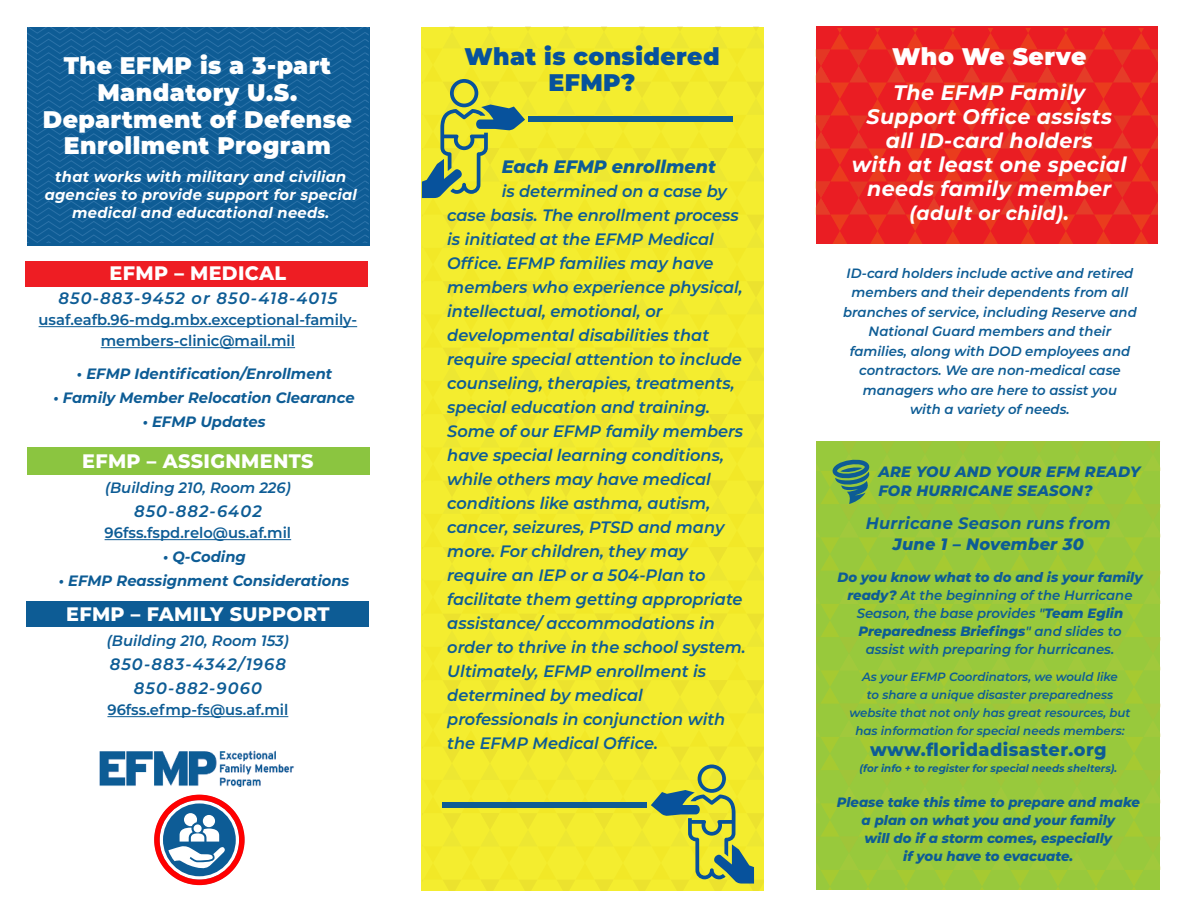
<style>
.page{position:relative;width:1188px;height:918px;background:#fff}
.page>*{position:absolute;margin:0;border:0;box-sizing:border-box;transform-origin:0 0}
.t1{font:900 24px/26.7px "Montserrat";letter-spacing:.02em;color:#fff;text-align:center}
.t2{font:900 24px/25.5px "Montserrat";letter-spacing:.02em;color:#07529c;text-align:center}
.t3{font:italic 700 21px/24px "Montserrat";letter-spacing:.02em;color:#fff;text-align:center}
.t4{font:800 19.5px "Montserrat";letter-spacing:.02em;color:#fff}
.t5{font:italic 700 19.5px "Montserrat";letter-spacing:.02em;color:#fff}
.t6{font:800 18px "Montserrat";letter-spacing:.025em;color:#0d5c95}
.t7{font:italic 800 18px "Montserrat";color:#0d5c95}
.t8{font:italic 600 16.5px/24px "Montserrat";color:#0d5c95}
.t9{font:italic 600 16.5px/24px "Montserrat";letter-spacing:.07em;color:#0d5c95;text-align:center}
.t10{font:italic 700 16.5px "Montserrat";letter-spacing:.02em;color:#0d5c95}
.t11{font:italic 800 16.5px "Montserrat";letter-spacing:.02em;color:#0d5c95}
.t12{font:italic 700 15px "Montserrat";color:#0d5c95}
.t13{font:600 15px/21px "Montserrat";color:#0d5c95;text-align:center}
.t14{font:italic 700 15px/18px "Montserrat";letter-spacing:.02em;color:#fff;text-align:center}
.t15{font:italic 600 15px "Montserrat";color:#0d5c95}
.t16{font:italic 800 15px/19.5px "Montserrat";letter-spacing:.02em;color:#0d5c95}
.t17{font:italic 600 13.5px/19.5px "Montserrat";color:#0d5c95;text-align:center}
.t18{font:italic 800 13.5px/18px "Montserrat";color:#0d5c95;text-align:center}
.t19{font:italic 600 12px/18px "Montserrat";color:#0d5c95;text-align:center}
.t20{font:italic 700 10.5px "Montserrat";color:#0d5c95}
.s1{font-size:21px}
.s2{font-weight:800}
</style>
<div class="page">
<div style="left:817px;top:441px;width:343px;height:449px;background:linear-gradient(to right,#9bc93a,#9bc93b)"></div>
<div style="left:26px;top:262px;width:342px;height:25px;background:#ee1d23"></div>
<svg style="left:27px;top:27px;width:342px;height:216px;background:#135f98"></svg>
<svg style="left:816px;top:28px;width:342px;height:216px;background:#e92322"></svg>
<div style="left:422px;top:26px;width:341px;height:864px;background:#f4ed2f"></div>
<svg style="left:830px;top:459px;width:42px;height:45px;background:#619c5e"></svg>
<div style="left:528px;top:117px;width:205px;height:5px;background:#0d5c95"></div>
<svg style="left:422px;top:79px;width:103px;height:119px"></svg>
<svg style="left:651px;top:765px;width:103px;height:119px"></svg>
<img style="left:100px;top:750px;width:194px;height:37px">
<svg style="left:154px;top:795px;width:91px;height:90px"></svg>
<div style="left:442px;top:803px;width:205px;height:5px;background:#0d5c95"></div>
<div style="left:27px;top:448px;width:342px;height:27px;background:#8bc540"></div>
<div style="left:27px;top:602px;width:342px;height:25px;background:#0d5c95"></div>
<hr style="left:39px;top:326px;width:318px;height:1px;background:#0d5c95">
<hr style="left:101px;top:347px;width:194px;height:1px;background:#0d5c95">
<hr style="left:105px;top:539px;width:186px;height:1px;background:#0d5c95">
<hr style="left:107px;top:716px;width:181px;height:1px;background:#0d5c95">
<h1 class="t1" style="left:43px;top:53px;width:311px">The EFMP is a 3-part<br>Mandatory U.S.<br>Department of Defense<br>Enrollment Program</h1>
<p class="t14" style="left:45px;top:168px;width:314px">that works with military and civilian agencies to provide support for special medical and educational needs.</p>
<p class="t4" style="left:110px;top:264px;width:178px">EFMP – MEDICAL</p>
<p class="t9" style="left:59px;top:287px;width:280px">850-883-9452 or 850-418-4015</p>
<p class="t13" style="left:39px;top:310px;width:320px">usaf.eafb.96-mdg.mbx.exceptional-family&shy;members-clinic@mail.mil</p>
<p class="t12" style="left:77px;top:367px;width:257px">• EFMP Identification/Enrollment</p>
<p class="t12" style="left:54px;top:391px;width:303px">• Family Member Relocation Clearance</p>
<p class="t12" style="left:143px;top:415px;width:124px">• EFMP Updates</p>
<p class="t4" style="left:82px;top:452px;width:233px">EFMP – ASSIGNMENTS</p>
<p class="t15" style="left:105px;top:481px;width:187px">(Building 210, Room 226)</p>
<p class="t9" style="left:134px;top:500px;width:129px">850-882-6402</p>
<p class="t13" style="left:105px;top:523px;width:188px">96fss.fspd.relo@us.af.mil</p>
<p class="t12" style="left:163px;top:550px;width:84px">• Q-Coding</p>
<p class="t12" style="left:59px;top:574px;width:292px">• EFMP Reassignment Considerations</p>
<p class="t4" style="left:66px;top:605px;width:265px">EFMP – FAMILY SUPPORT</p>
<p class="t15" style="left:107px;top:634px;width:184px">(Building 210, Room 153)</p>
<p class="t9" style="left:110px;top:653px;width:178px">850-883-4342/1968<br>850-882-9060</p>
<p class="t13" style="left:107px;top:700px;width:182px">96fss.efmp-fs@us.af.mil</p>
<h1 class="t2" style="left:464px;top:45px;width:257px">What is considered<br>EFMP?</h1>
<p class="t7" style="left:502px;top:158px;width:216px">Each EFMP enrollment</p>
<p class="t8" style="left:502px;top:179px;width:227px">is determined on a case by</p>
<p class="t8" style="left:447px;top:204px;width:300px">case basis. The enrollment process is initiated at the EFMP Medical<br>Office. EFMP families may have members who experience physical, intellectual, emotional, or developmental disabilities that require special attention to include counseling, therapies, treatments, special education and training.<br>Some of our EFMP family members have special learning conditions, while others may have medical conditions like asthma, autism, cancer, seizures, PTSD and many more. For children, they may require an IEP or a 504-Plan to facilitate them getting appropriate assistance/ accommodations in order to thrive in the school system.<br>Ultimately, EFMP enrollment is determined by medical professionals in conjunction with the EFMP Medical Office.</p>
<h1 class="t1" style="left:892px;top:45px;width:196px">Who We Serve</h1>
<p class="t3" style="left:852px;top:81px;width:276px">The EFMP Family<br>Support Office assists all ID-card holders<br>with at least one special needs family member</p>
<p class="t5" style="left:909px;top:203px;width:161px">(adult or child)<span class="s1">.</span></p>
<p class="t17" style="left:843px;top:264px;width:295px">ID-card holders include active and retired members and their dependents from all branches of service, including Reserve and National Guard members and their families, along with DOD employees and contractors. We are non-medical case managers who are here to assist you<br>with a variety of needs.</p>
<p class="t16" style="left:878px;top:462px;width:263px">ARE YOU AND YOUR EFM READY<br>FOR HURRICANE SEASON?</p>
<p class="t10" style="left:866px;top:515px;width:247px">Hurricane Season runs from</p>
<p class="t11" style="left:893px;top:537px;width:193px">June 1 – November 30</p>
<p class="t17" style="left:837px;top:569px;width:307px;line-height:18px"><span class="s2">Do you know what to do and is your family ready?</span> At the beginning of the Hurricane Season, the base provides "<span class="s2">Team Eglin Preparedness Briefings</span>" and slides to assist with preparing for hurricanes.</p>
<p class="t19" style="left:849px;top:668px;width:283px">As your EFMP Coordinators, we would like<br>to share a unique disaster preparedness website that not only has great resources, but has information for special needs members:</p>
<p class="t6" style="left:870px;top:741px;width:238px">www.floridadisaster.org</p>
<p class="t20" style="left:859px;top:763px;width:259px">(for info + to register for special needs shelters).</p>
<p class="t18" style="left:837px;top:794px;width:305px">Please take this time to prepare and make a plan on what you and your family<br>will do if a storm comes, especially<br>if you have to evacuate.</p>
</div>
